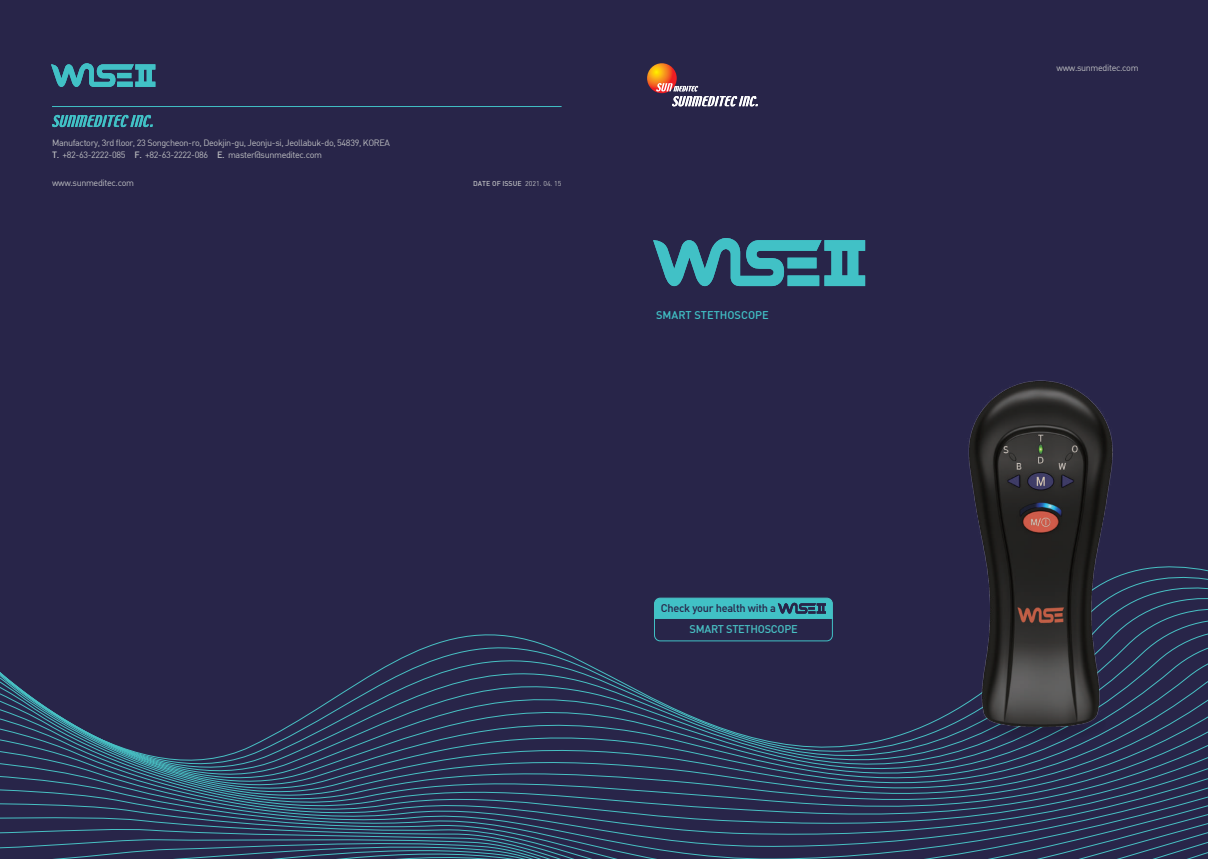
<style>
.page{position:relative;width:1208px;height:859px;background:#282549}
.page>*{position:absolute;margin:0;border:0;box-sizing:border-box;transform-origin:0 0}
.t1{font:11px "Dinmed";letter-spacing:-.025em;color:#282549}
.t2{font:11px "Dinmed";color:#41c1c6}
.t3{font:11px "Dinmed";letter-spacing:-.025em;color:#48c1c4}
.t4{font:9px/12px "Dinreg";letter-spacing:-.04em;color:#bcbdc0}
.t5{font:7px "Dinmed";color:#bcbdc0}
.s1{font-family:"Dinmed"}
.s2{font-family:"Dinreg"}
</style>
<div class="page">
<svg style="left:0;top:684px;width:1205px;height:14px"></svg>
<svg style="left:0;top:698px;width:1208px;height:13px"></svg>
<svg style="left:0;top:711px;width:1208px;height:14px"></svg>
<svg style="left:0;top:725px;width:1208px;height:14px"></svg>
<svg style="left:0;top:739px;width:1208px;height:14px"></svg>
<svg style="left:0;top:753px;width:1208px;height:14px"></svg>
<svg style="left:0;top:767px;width:1208px;height:14px"></svg>
<svg style="left:0;top:781px;width:1208px;height:15px"></svg>
<svg style="left:0;top:796px;width:1208px;height:14px"></svg>
<svg style="left:122px;top:810px;width:1072px;height:1px"></svg>
<svg style="left:0;top:811px;width:1208px;height:48px"></svg>
<svg style="left:51px;top:63px;width:104px;height:24px"></svg>
<svg style="left:647px;top:63px;width:29px;height:30px"></svg>
<svg style="left:656px;top:83px;width:102px;height:23px"></svg>
<svg style="left:653px;top:238px;width:212px;height:48px"></svg>
<svg style="left:970px;top:705px;width:136px;height:37px"></svg>
<img style="left:964px;top:380px;width:152px;height:353px">
<hr style="left:52px;top:106px;width:509px;height:1px;background:#41c1c6">
<svg style="left:52px;top:115px;width:101px;height:12px"></svg>
<svg style="left:654px;top:598px;width:179px;height:43px"></svg>
<p class="t4" style="left:52px;top:136px;width:339px">Manufactory, 3rd floor, 23 Songcheon-ro, Deokjin-gu, Jeonju-si, Jeollabuk-do, 54839, KOREA<br><span class="s1">T.</span> +82-63-2222-085 <span class="s1">F.</span> +82-63-2222-086 <span class="s1">E.</span> master@sunmeditec.com</p>
<p class="t4" style="left:52px;top:176px;width:83px">www.sunmeditec.com</p>
<p class="t5" style="left:473px;top:179px;width:90px">DATE OF ISSUE <span class="s2">2021. 04. 15</span></p>
<p class="t2" style="left:656px;top:308px;width:114px">SMART STETHOSCOPE</p>
<p class="t1" style="left:661px;top:601px;width:117px">Check your health with a</p>
<p class="t3" style="left:689px;top:622px;width:110px">SMART STETHOSCOPE</p>
<p class="t4" style="left:1056px;top:62px;width:83px">www.sunmeditec.com</p>
</div>
